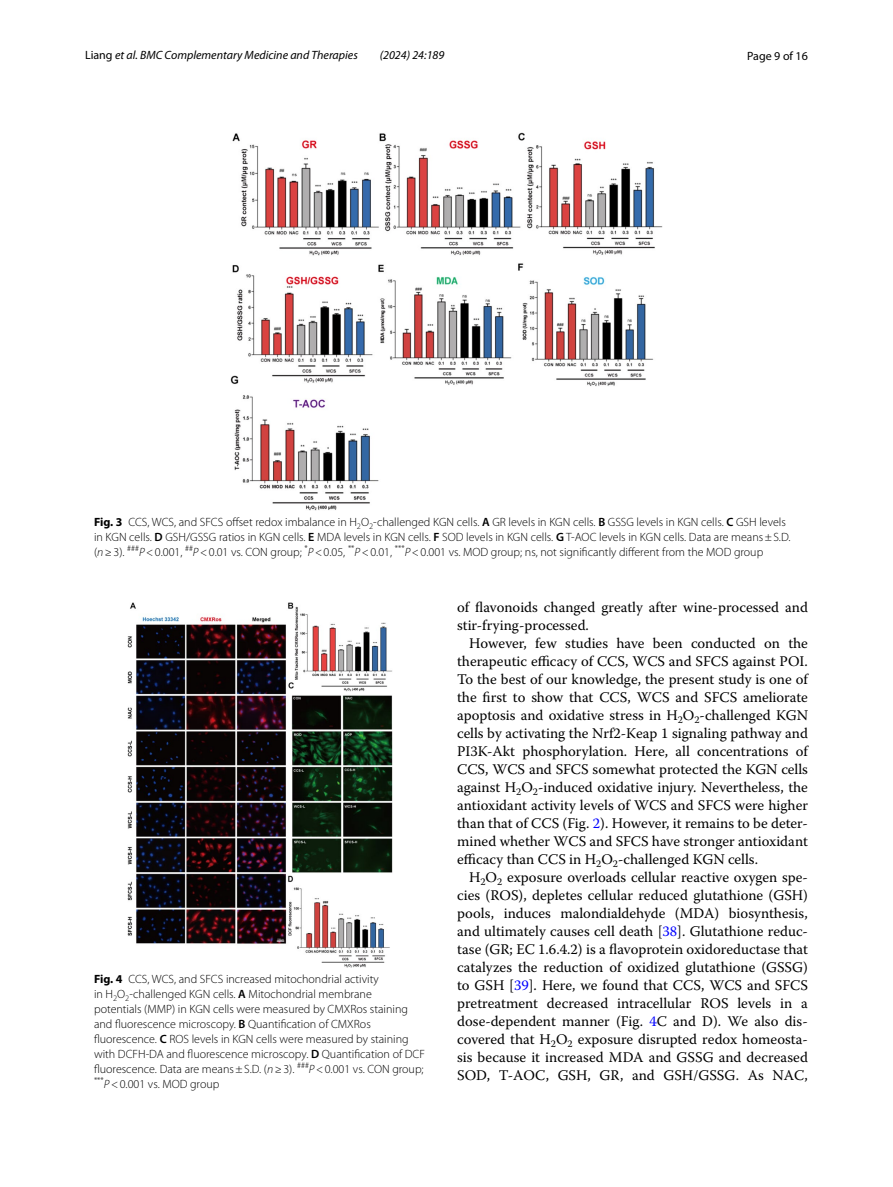
<style>
.page{position:relative;width:893px;height:1187px;background:#fff}
.page>*{position:absolute;margin:0;border:0;box-sizing:border-box;transform-origin:0 0}
.t1{font:14.7px/18px "Warnock Pro";color:#000;text-align:justify}
.t2{font:300 12px/15px "Myriad Pro";color:#000}
.t3{font:italic 12px "Myriad Pro";color:#000}
.t4{font:12px "Myriad Pro";color:#000}
.s1{font-style:normal}
.s2{font-weight:700}
.s3{font-weight:600}
.s4{font-style:italic}
.s5{color:#00f}
</style>
<div class="page">
<img style="left:231px;top:133px;width:431px;height:377px">
<img style="left:128px;top:602px;width:265px;height:365px">
<p class="t3" style="left:85px;top:48px;width:274px"><span class="s1">Liang</span> et al. BMC Complementary Medicine and Therapies</p>
<p class="t3" style="left:380px;top:48px;width:66px">(2024) 24:189</p>
<p class="t4" style="left:747px;top:48px;width:62px">Page 9 of 16</p>
<p class="t2" style="left:94px;top:514px;width:698px"><span class="s2">Fig. 3</span> CCS, WCS, and SFCS offset redox imbalance in -H<sub>2</sub>O<sub>2</sub>-challenged KGN cells. <span class="s3">A</span> GR levels in KGN cells. <span class="s3">B</span> GSSG levels in KGN cells. <span class="s3">C</span> GSH levels in KGN cells. <span class="s3">D</span> GSH/GSSG ratios in KGN cells. <span class="s3">E</span> MDA levels in KGN cells. <span class="s3">F</span> SOD levels in KGN cells. <span class="s3">G</span> T-AOC levels in KGN cells. Data are means±S.D. (<span class="s4">n</span>≥3). <sup>###</sup><span class="s4">P</span>&lt;0.001, <sup>##</sup><span class="s4">P</span>&lt;0.01 vs. CON group; <sup>*</sup><span class="s4">P</span>&lt;0.05, <sup>**</sup><span class="s4">P</span>&lt;0.01, <sup>***</sup><span class="s4">P</span>&lt;0.001 vs. MOD group; ns, not significantly different from the MOD group</p>
<p class="t2" style="left:94px;top:971px;width:332px"><span class="s2">Fig. 4</span> CCS, WCS, and SFCS increased mitochondrial activity<br>in -H<sub>2</sub>O<sub>2</sub>-challenged KGN cells. <span class="s3">A</span> Mitochondrial membrane<br>potentials (MMP) in KGN cells were measured by CMXRos staining and fluorescence microscopy. <span class="s3">B</span> Quantification of CMXRos fluorescence. <span class="s3">C</span> ROS levels in KGN cells were measured by staining with DCFH-DA and fluorescence microscopy. <span class="s3">D</span> Quantification of DCF fluorescence. Data are means±S.D. (<span class="s4">n</span>≥3). <sup>###</sup><span class="s4">P</span>&lt;0.001 vs. CON group; <sup>***</sup><span class="s4">P</span>&lt;0.001 vs. MOD group</p>
<p class="t1" style="left:457px;top:597px;width:352px">of flavonoids changed greatly after wine-processed and stir-frying-processed.</p>
<p class="t1" style="left:457px;top:633px;width:352px;text-indent:12px">However, few studies have been conducted on the therapeutic efficacy of CCS, WCS and SFCS against POI.<br>To the best of our knowledge, the present study is one of the first to show that CCS, WCS and SFCS ameliorate apoptosis and oxidative stress in H<sub>2</sub>O<sub>2</sub>-challenged KGN cells by activating the Nrf2-Keap 1 signaling pathway and PI3K-Akt phosphorylation. Here, all concentrations of CCS, WCS and SFCS somewhat protected the KGN cells against H<sub>2</sub>O<sub>2</sub>-induced oxidative injury. Nevertheless, the antioxidant activity levels of WCS and SFCS were higher than that of CCS (Fig. <span class="s5">2</span>). However, it remains to be deter&shy;mined whether WCS and SFCS have stronger antioxidant efficacy than CCS in H<sub>2</sub>O<sub>2</sub>-challenged KGN cells.</p>
<p class="t1" style="left:457px;top:867px;width:352px;text-indent:12px">H<sub>2</sub>O<sub>2</sub> exposure overloads cellular reactive oxygen spe&shy;cies (ROS), depletes cellular reduced glutathione (GSH) pools, induces malondialdehyde (MDA) biosynthesis, and ultimately causes cell death [<span class="s5">38</span>]. Glutathione reduc&shy;tase (GR; EC 1.6.4.2) is a flavoprotein oxidoreductase that catalyzes the reduction of oxidized glutathione (GSSG) to GSH [<span class="s5">39</span>]. Here, we found that CCS, WCS and SFCS pretreatment decreased intracellular ROS levels in a dose-dependent manner (Fig. <span class="s5">4</span>C and D). We also dis&shy;covered that H<sub>2</sub>O<sub>2</sub> exposure disrupted redox homeosta&shy;sis because it increased MDA and GSSG and decreased SOD, T-AOC, GSH, GR, and GSH/GSSG. As NAC,</p>
</div>
